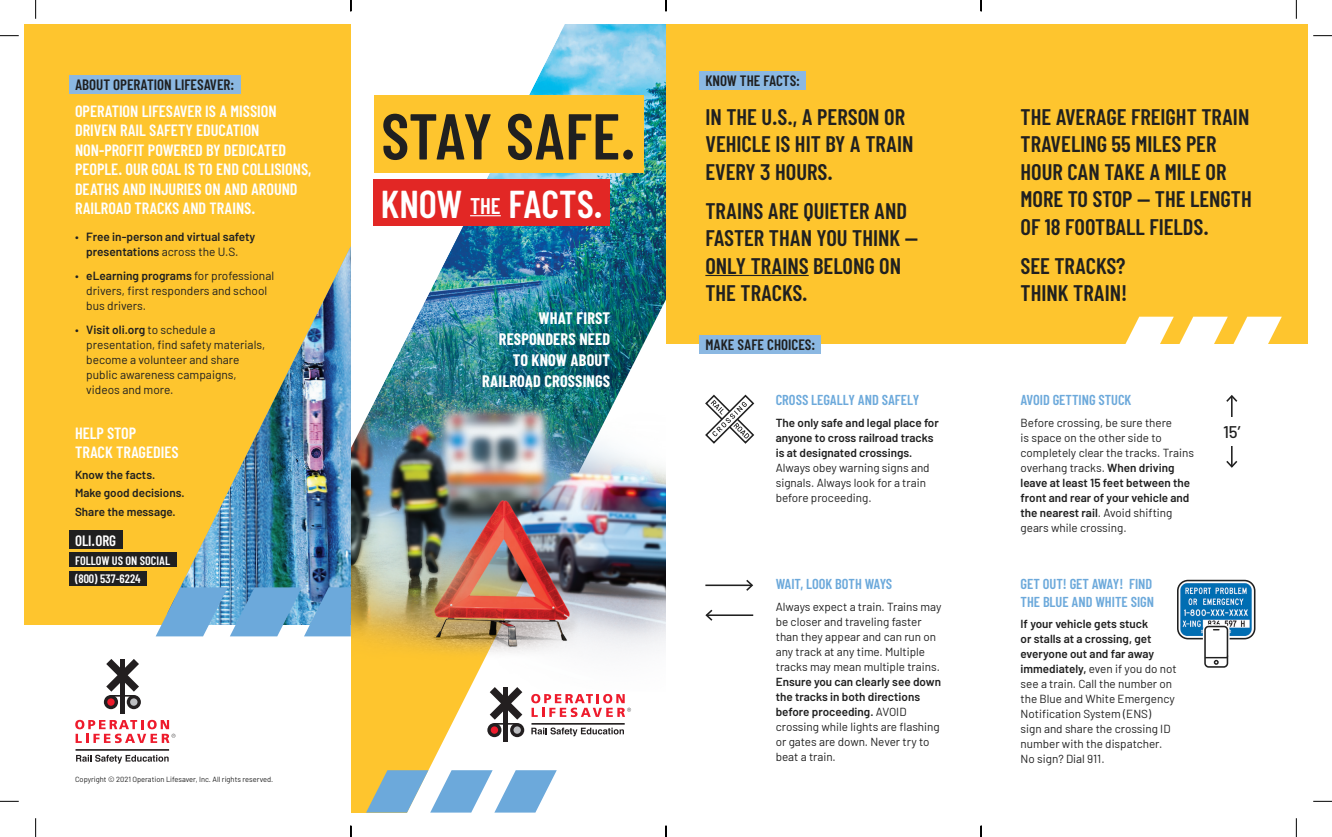
<style>
.page{position:relative;width:1332px;height:837px;background:#fff}
.page>*{position:absolute;margin:0;border:0;box-sizing:border-box;transform-origin:0 0}
.t1{font:600 64.62px "Barlow Condensed";letter-spacing:-.005em;color:#202020}
.t2{font:600 38.75px "Barlow Condensed";color:#fff}
.t3{font:600 22.5px/27.5px "Barlow Condensed";color:#202020}
.t4{font:500 16.88px "Barlow";color:#202020}
.t5{font:600 16.25px/19.5px "Barlow Condensed";color:#fff}
.t6{font:700 16.25px/21.2px "Barlow Condensed";letter-spacing:.01em;color:#fff;text-align:right}
.t7{font:600 15px "Barlow Condensed";color:#202020}
.t8{font:600 15px "Barlow Condensed";color:#fff}
.t9{font:600 14.38px/17.2px "Barlow Condensed";color:#6ca9db}
.t10{font:600 12.25px/18.8px "Barlow Condensed";color:#fff}
.t11{font:11.88px/15px "Barlow";color:#202020}
.t12{font:600 11.88px/15px "Barlow";color:#202020;text-align:center}
.t13{font:11.75px/15px "Barlow";color:#202020}
.t14{font:600 11.75px/18.6px "Barlow";color:#202020}
.t15{font:7.5px "Barlow";color:#202020}
.s1{font-weight:400}
.s2{font-weight:600}
.s3{font-size:22.62px}
</style>
<div class="page">
<img style="left:559px;top:24px;width:107px;height:297px">
<svg style="left:351px;top:762px;width:206px;height:50px;fill:#fec52e"></svg>
<svg style="left:366px;top:770px;width:190px;height:42px"></svg>
<img style="left:351px;top:321px;width:315px;height:441px">
<img style="left:351px;top:36px;width:208px;height:412px">
<div style="left:374px;top:95px;width:269px;height:77px;background:#fec52e"></div>
<div style="left:374px;top:179px;width:236px;height:47px;background:#e22725"></div>
<hr style="left:470px;top:215px;width:31px;height:1px;background:#fff">
<div style="left:24px;top:24px;width:327px;height:788px;background:#fec52e"></div>
<div style="left:69px;top:75px;width:171px;height:18px;background:#8bb8e2"></div>
<div style="left:69px;top:530px;width:53px;height:18px;background:#202020"></div>
<div style="left:69px;top:552px;width:107px;height:14px;background:#202020"></div>
<div style="left:69px;top:571px;width:78px;height:14px;background:#202020"></div>
<img style="left:167px;top:246px;width:184px;height:341px">
<div style="left:24px;top:624px;width:327px;height:188px;background:#fff"></div>
<hr style="left:75px;top:748px;width:94px;height:2px;background:#231f20">
<svg style="left:75px;top:719px;width:100px;height:23px"></svg>
<div style="left:120px;top:659px;width:5px;height:54px;background:#231f20"></div>
<svg style="left:127px;top:694px;width:14px;height:15px"></svg>
<svg style="left:104px;top:659px;width:35px;height:50px"></svg>
<div style="left:130px;top:698px;width:7px;height:7px;background:#bcbdc0;border-radius:50%"></div>
<svg style="left:76px;top:754px;width:93px;height:9px"></svg>
<svg style="left:156px;top:587px;width:195px;height:49px;background:#7baecf"></svg>
<div style="left:666px;top:24px;width:641px;height:320px;background:#fec52e"></div>
<div style="left:699px;top:335px;width:122px;height:18px;background:#8bb8e2"></div>
<div style="left:699px;top:71px;width:107px;height:18px;background:#8bb8e2"></div>
<hr style="left:705px;top:275px;width:103px;height:1px;background:#202020">
<hr style="left:705px;top:584px;width:47px;height:2px;background:#202020">
<svg style="left:744px;top:579px;width:10px;height:12px"></svg>
<hr style="left:706px;top:614px;width:47px;height:1px;background:#202020">
<svg style="left:705px;top:609px;width:9px;height:12px"></svg>
<svg style="left:705px;top:394px;width:50px;height:50px"></svg>
<svg style="left:1125px;top:316px;width:156px;height:28px"></svg>
<hr style="left:1230px;top:396px;width:2px;height:70px;background:#202020">
<svg style="left:1226px;top:395px;width:12px;height:8px"></svg>
<svg style="left:1226px;top:459px;width:12px;height:9px"></svg>
<div style="left:1219px;top:417px;width:24px;height:28px;background:#fff"></div>
<img style="left:1179px;top:582px;width:75px;height:56px">
<div style="left:1176px;top:579px;width:79px;height:60px;border:2px solid #202020;border-radius:10px"></div>
<svg style="left:1200px;top:622px;width:31px;height:46px"></svg>
<svg style="left:0;top:35px;width:19px;height:1px"></svg>
<svg style="left:1313px;top:35px;width:18px;height:1px"></svg>
<svg style="left:0;top:800px;width:19px;height:1px"></svg>
<svg style="left:1313px;top:800px;width:18px;height:1px"></svg>
<svg style="left:35px;top:0;width:1px;height:19px"></svg>
<svg style="left:35px;top:818px;width:1px;height:18px"></svg>
<svg style="left:1295px;top:0;width:1px;height:19px"></svg>
<svg style="left:1295px;top:818px;width:1px;height:18px"></svg>
<p class="t7" style="left:75px;top:75px;width:161px">ABOUT OPERATION LIFESAVER:</p>
<h3 class="t5" style="left:75px;top:101px;width:238px">OPERATION LIFESAVER IS A MISSION<br>DRIVEN RAIL SAFETY EDUCATION<br>NON-PROFIT POWERED BY DEDICATED<br>PEOPLE. OUR GOAL IS TO END COLLISIONS,<br>DEATHS AND INJURIES ON AND AROUND<br>RAILROAD TRACKS AND TRAINS.</h3>
<p class="t12" style="left:75px;top:228px;width:182px"><span class="s1">•</span> Free in-person and virtual safety presentations <span class="s1">across the U.S.</span></p>
<p class="t11" style="left:86px;top:267px;width:189px;text-indent:-11px">• <span class="s2">eLearning programs</span> for professional drivers, first responders and school bus drivers.</p>
<p class="t11" style="left:86px;top:321px;width:180px;text-indent:-11px">• <span class="s2">Visit oli.org</span> to schedule a presentation, find safety materials, become a volunteer and share public awareness campaigns, videos and more.</p>
<h3 class="t5" style="left:75px;top:422px;width:105px">HELP STOP<br>TRACK TRAGEDIES</h3>
<p class="t14" style="left:75px;top:464px;width:111px">Know the facts.<br>Make good decisions.<br>Share the message.</p>
<p class="t8" style="left:75px;top:531px;width:43px">OLI.ORG</p>
<p class="t10" style="left:75px;top:550px;width:97px">FOLLOW US ON SOCIAL (800) 537-6224</p>
<h1 class="t1" style="left:381px;top:96px;width:257px">STAY SAFE.</h1>
<h2 class="t2" style="left:381px;top:180px;width:224px">KNOW <span class="s3">THE</span> FACTS.</h2>
<h3 class="t6" style="left:482px;top:306px;width:129px">WHAT FIRST<br>RESPONDERS NEED<br>TO KNOW ABOUT<br>RAILROAD CROSSINGS</h3>
<p class="t15" style="left:75px;top:773px;width:200px">Copyright © 2021 Operation Lifesaver, Inc. All rights reserved.</p>
<p class="t7" style="left:705px;top:72px;width:96px">KNOW THE FACTS:</p>
<h3 class="t3" style="left:705px;top:102px;width:209px">IN THE U.S., A PERSON OR<br>VEHICLE IS HIT BY A TRAIN<br>EVERY 3 HOURS.</h3>
<h3 class="t3" style="left:705px;top:196px;width:214px">TRAINS ARE QUIETER AND<br>FASTER THAN YOU THINK —<br>ONLY TRAINS BELONG ON<br>THE TRACKS.</h3>
<p class="t7" style="left:705px;top:335px;width:111px">MAKE SAFE CHOICES:</p>
<p class="t9" style="left:775px;top:391px;width:145px">CROSS LEGALLY AND SAFELY</p>
<p class="t14" style="left:775px;top:414px;width:165px;line-height:15px">The only safe and legal place for anyone to cross railroad tracks is at designated crossings.</p>
<p class="t13" style="left:775px;top:459px;width:155px">Always obey warning signs and signals. Always look for a train before proceeding.</p>
<p class="t9" style="left:775px;top:575px;width:118px">WAIT, LOOK BOTH WAYS</p>
<p class="t13" style="left:775px;top:598px;width:167px">Always expect a train. Trains may be closer and traveling faster than they appear and can run on any track at any time. Multiple tracks may mean multiple trains.</p>
<p class="t13" style="left:775px;top:672px;width:167px"><span class="s2">Ensure you can clearly see down the tracks in both directions before proceeding.</span> AVOID crossing while lights are flashing or gates are down. Never try to beat a train.</p>
<h3 class="t3" style="left:1020px;top:102px;width:233px">THE AVERAGE FREIGHT TRAIN<br>TRAVELING 55 MILES PER<br>HOUR CAN TAKE A MILE OR<br>MORE TO STOP — THE LENGTH<br>OF 18 FOOTBALL FIELDS.</h3>
<h3 class="t3" style="left:1020px;top:251px;width:108px">SEE TRACKS?<br>THINK TRAIN!</h3>
<p class="t9" style="left:1020px;top:391px;width:112px">AVOID GETTING STUCK</p>
<p class="t13" style="left:1020px;top:414px;width:175px">Before crossing, be sure there<br>is space on the other side to completely clear the tracks. Trains overhang tracks. <span class="s2">When driving leave at least 15 feet between the front and rear of your vehicle and the nearest rail</span>. Avoid shifting gears while crossing.</p>
<p class="t9" style="left:1020px;top:575px;width:135px">GET OUT! GET AWAY! FIND<br>THE BLUE AND WHITE SIGN</p>
<p class="t13" style="left:1020px;top:615px;width:158px"><span class="s2">If your vehicle gets stuck<br>or stalls at a crossing, get everyone out and far away immediately,</span> even if you do not see a train. Call the number on the Blue and White Emergency<br>Notification System (ENS)<br>sign and share the crossing ID number with the dispatcher.<br>No sign? Dial 911.</p>
<h3 class="t4" style="left:1222px;top:420px;width:19px">15’</h3>
</div>
